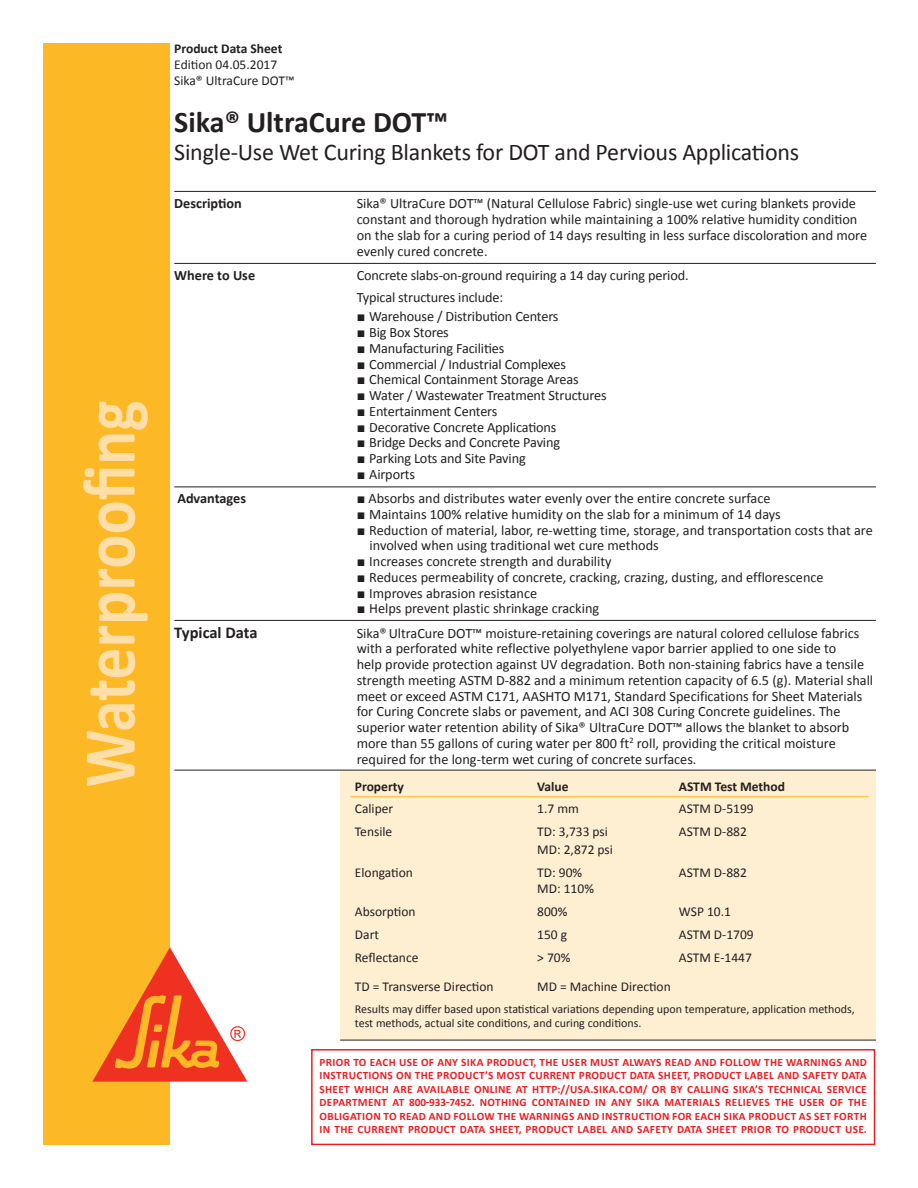
<style>
.page{position:relative;width:918px;height:1188px;background:#fff}
.page>*{position:absolute;margin:0;border:0;box-sizing:border-box;transform-origin:0 0}
.t1{font:700 75px "Calibri";color:#ffdea7;scale:.85 1}
.t2{font:700 30px "Calibri";color:#231f20}
.t3{font:24px "Calibri";letter-spacing:-.01em;color:#231f20}
.t4{font:700 16.5px "Calibri";color:#231f20}
.t5{font:14.25px/15.8px "Calibri";color:#231f20}
.t6{font:700 14.25px "Calibri";color:#231f20}
.t7{font:13.5px/16.2px "Calibri";color:#231f20}
.t8{font:700 13.5px "Calibri";color:#231f20}
.t9{font:12px/14.4px "Calibri";color:#231f20}
.t10{font:700 11.25px/13.5px "Calibri";letter-spacing:.03em;color:#ee1d23;text-align:justify}
.s1{font-family:"Arial"}
</style>
<div class="page">
<div style="left:43px;top:43px;width:126px;height:1102px;background:#fcb825"></div>
<svg style="left:92px;top:947px;width:155px;height:135px"></svg>
<div style="left:311px;top:1049px;width:564px;height:96px;border:2px solid #ee1d23"></div>
<hr style="left:174px;top:263px;width:702px;height:1px;background:#231f20">
<hr style="left:174px;top:191px;width:702px;height:1px;background:#231f20">
<hr style="left:174px;top:620px;width:702px;height:1px;background:#231f20">
<hr style="left:174px;top:487px;width:702px;height:1px;background:#231f20">
<div style="left:340px;top:771px;width:536px;height:269px;background:#feefd2"></div>
<hr style="left:350px;top:797px;width:519px;height:1px;background:#fcb825">
<hr style="left:174px;top:770px;width:702px;height:1px;background:#231f20">
<hr style="left:340px;top:1040px;width:536px;height:1px;background:#231f20">
<h1 class="t1" style="left:62px;top:787px;width:457px;rotate:-90deg">Waterproofing</h1>
<p class="t8" style="left:174px;top:40px;width:110px">Product Data Sheet</p>
<p class="t7" style="left:174px;top:56px;width:122px">Edition 04.05.2017<br>Sika® UltraCure DOT™</p>
<h2 class="t2" style="left:174px;top:102px;width:275px">Sika® UltraCure DOT™</h2>
<h3 class="t3" style="left:174px;top:137px;width:626px">Single-Use Wet Curing Blankets for DOT and Pervious Applications</h3>
<p class="t6" style="left:174px;top:194px;width:69px">Description</p>
<p class="t5" style="left:357px;top:196px;width:512px">Sika® UltraCure DOT™ (Natural Cellulose Fabric) single-use wet curing blankets provide constant and thorough hydration while maintaining a 100% relative humidity condition on the slab for a curing period of 14 days resulting in less surface discoloration and more evenly cured concrete.</p>
<p class="t6" style="left:174px;top:266px;width:82px">Where to Use</p>
<p class="t5" style="left:357px;top:264px;width:333px;line-height:22.5px">Concrete slabs-on-ground requiring a 14 day curing period.<br>Typical structures include:</p>
<p class="t5" style="left:357px;top:309px;width:203px"><span class="s1">■</span> Warehouse / Distribution Centers</p>
<p class="t5" style="left:357px;top:325px;width:94px"><span class="s1">■</span> Big Box Stores</p>
<p class="t5" style="left:357px;top:340px;width:149px"><span class="s1">■</span> Manufacturing Facilities</p>
<p class="t5" style="left:357px;top:356px;width:211px"><span class="s1">■</span> Commercial / Industrial Complexes</p>
<p class="t5" style="left:357px;top:372px;width:223px"><span class="s1">■</span> Chemical Containment Storage Areas</p>
<p class="t5" style="left:357px;top:388px;width:252px"><span class="s1">■</span> Water / Wastewater Treatment Structures</p>
<p class="t5" style="left:357px;top:403px;width:142px"><span class="s1">■</span> Entertainment Centers</p>
<p class="t5" style="left:357px;top:419px;width:201px"><span class="s1">■</span> Decorative Concrete Applications</p>
<p class="t5" style="left:357px;top:435px;width:205px"><span class="s1">■</span> Bridge Decks and Concrete Paving</p>
<p class="t5" style="left:357px;top:451px;width:171px"><span class="s1">■</span> Parking Lots and Site Paving</p>
<p class="t5" style="left:357px;top:466px;width:60px"><span class="s1">■</span> Airports</p>
<p class="t6" style="left:177px;top:489px;width:70px">Advantages</p>
<p class="t5" style="left:357px;top:491px;width:415px"><span class="s1">■</span> Absorbs and distributes water evenly over the entire concrete surface</p>
<p class="t5" style="left:357px;top:506px;width:426px"><span class="s1">■</span> Maintains 100% relative humidity on the slab for a minimum of 14 days</p>
<p class="t5" style="left:370px;top:522px;width:505px;text-indent:-13px"><span class="s1">■</span> Reduction of material, labor, re-wetting time, storage, and transportation costs that are involved when using traditional wet cure methods</p>
<p class="t5" style="left:357px;top:554px;width:256px"><span class="s1">■</span> Increases concrete strength and durability</p>
<p class="t5" style="left:357px;top:569px;width:468px"><span class="s1">■</span> Reduces permeability of concrete, cracking, crazing, dusting, and efflorescence</p>
<p class="t5" style="left:357px;top:585px;width:182px"><span class="s1">■</span> Improves abrasion resistance</p>
<p class="t5" style="left:357px;top:601px;width:244px"><span class="s1">■</span> Helps prevent plastic shrinkage cracking</p>
<p class="t4" style="left:174px;top:622px;width:85px">Typical Data</p>
<p class="t5" style="left:357px;top:625px;width:518px">Sika®UltraCure DOT™ moisture-retaining coverings are natural colored cellulose fabrics with a perforated white reflective polyethylene vapor barrier applied to one side to<br>help provide protection against UV degradation. Both non-staining fabrics have a tensile strength meeting ASTM D-882 and a minimum retention capacity of 6.5 (g). Material shall meet or exceed ASTM C171, AASHTO M171, Standard Specifications for Sheet Materials for Curing Concrete slabs or pavement, and ACI 308 Curing Concrete guidelines. The superior water retention ability of Sika® UltraCure DOT™ allows the blanket to absorb more than 55 gallons of curing water per 800 ft<sup>2</sup> roll, providing the critical moisture required for the long-term wet curing of concrete surfaces.</p>
<p class="t8" style="left:355px;top:777px;width:50px">Property</p>
<p class="t8" style="left:537px;top:777px;width:33px">Value</p>
<p class="t8" style="left:679px;top:777px;width:108px">ASTM Test Method</p>
<p class="t7" style="left:355px;top:801px;width:40px">Caliper</p>
<p class="t7" style="left:537px;top:801px;width:43px">1.7 mm</p>
<p class="t7" style="left:679px;top:801px;width:76px">ASTM D-5199</p>
<p class="t7" style="left:355px;top:824px;width:39px">Tensile</p>
<p class="t7" style="left:537px;top:824px;width:72px">TD: 3,733 psi</p>
<p class="t7" style="left:679px;top:824px;width:70px">ASTM D-882</p>
<p class="t7" style="left:537px;top:841px;width:77px">MD: 2,872 psi</p>
<p class="t7" style="left:355px;top:864px;width:60px">Elongation</p>
<p class="t7" style="left:537px;top:864px;width:46px">TD: 90%</p>
<p class="t7" style="left:679px;top:864px;width:70px">ASTM D-882</p>
<p class="t7" style="left:537px;top:880px;width:58px">MD: 110%</p>
<p class="t7" style="left:355px;top:903px;width:62px">Absorption</p>
<p class="t7" style="left:537px;top:903px;width:32px">800%</p>
<p class="t7" style="left:679px;top:903px;width:54px">WSP 10.1</p>
<p class="t7" style="left:355px;top:926px;width:26px">Dart</p>
<p class="t7" style="left:537px;top:926px;width:31px">150 g</p>
<p class="t7" style="left:679px;top:926px;width:76px">ASTM D-1709</p>
<p class="t7" style="left:355px;top:949px;width:65px">Reflectance</p>
<p class="t7" style="left:537px;top:949px;width:35px">&gt; 70%</p>
<p class="t7" style="left:679px;top:949px;width:75px">ASTM E-1447</p>
<p class="t7" style="left:355px;top:979px;width:140px">TD = Transverse Direction</p>
<p class="t7" style="left:537px;top:979px;width:135px">MD = Machine Direction</p>
<p class="t9" style="left:355px;top:1001px;width:502px">Results may differ based upon statistical variations depending upon temperature, application methods, test methods, actual site conditions, and curing conditions.</p>
<p class="t10" style="left:320px;top:1055px;width:549px">PRIOR TO EACH USE OF ANY SIKA PRODUCT, THE USER MUST ALWAYS READ AND FOLLOW THE WARNINGS AND INSTRUCTIONS ON THE PRODUCT’S MOST CURRENT PRODUCT DATA SHEET, PRODUCT LABEL AND SAFETY DATA SHEET WHICH ARE AVAILABLE ONLINE AT HTTP://USA.SIKA.COM/ OR BY CALLING SIKA’S TECHNICAL SERVICE DEPARTMENT AT 800-933-7452. NOTHING CONTAINED IN ANY SIKA MATERIALS RELIEVES THE USER OF THE OBLIGATION TO READ AND FOLLOW THE WARNINGS AND INSTRUCTION FOR EACH SIKA PRODUCT AS SET FORTH IN THE CURRENT PRODUCT DATA SHEET, PRODUCT LABEL AND SAFETY DATA SHEET PRIOR TO PRODUCT USE.</p>
</div>
